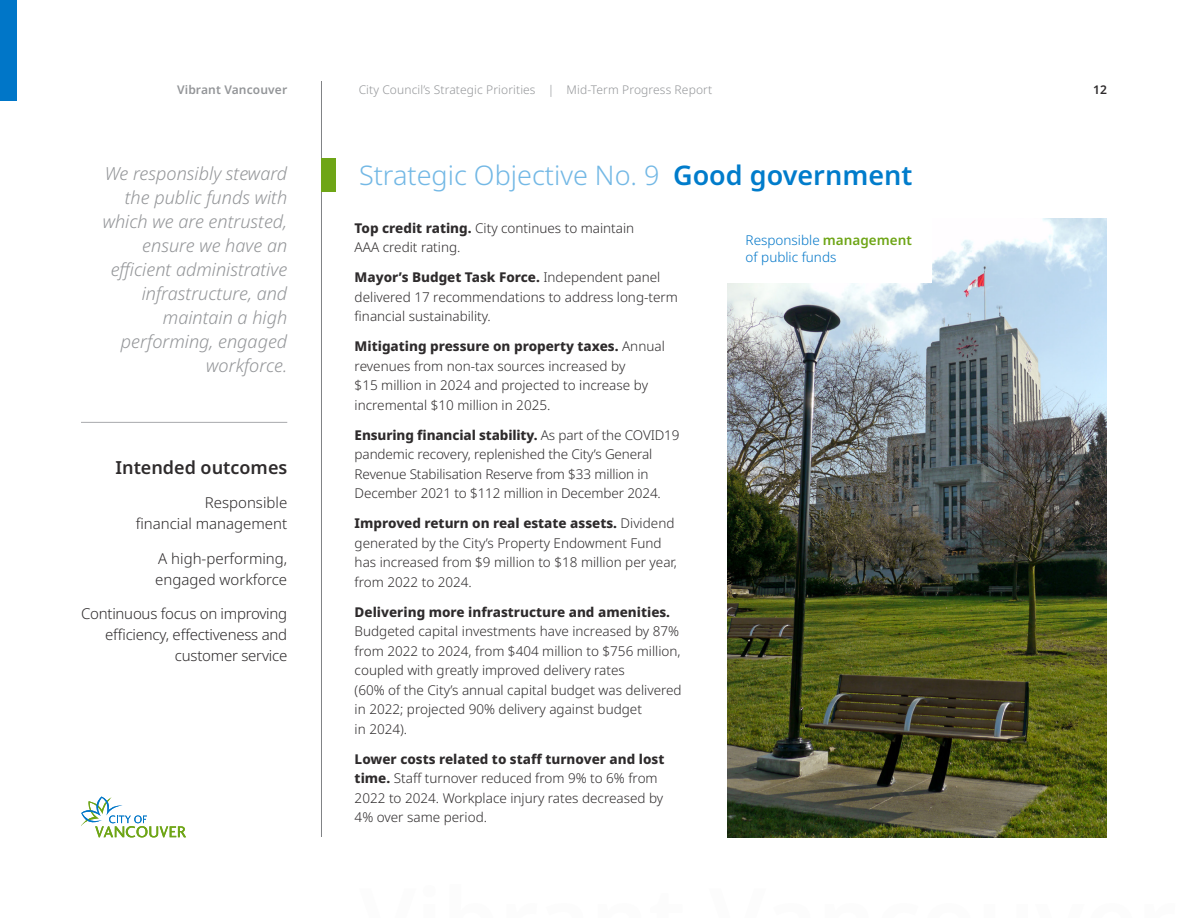
<style>
.page{position:relative;width:1188px;height:918px;background:#fff}
.page>*{position:absolute;margin:0;border:0;box-sizing:border-box;transform-origin:0 0}
._1_-_Title__D{font:300 27px "Noto Sans";color:#73b8e5}
._2_-_Subtitle__D{font:italic 300 18px/24px "Noto Sans";color:#939598;text-align:right}
._3_-_Heading__D{font:600 18px "Noto Sans";color:#2e2b2c}
._4_-_Goals__D{font:300 15px/21px "Noto Sans";letter-spacing:-.015em;color:#2e2b2c;text-align:right}
._6_-_Body__D{font:300 13.5px/19.5px "Noto Sans";color:#2e2b2c}
._8_-_Caption__D{font:300 13.5px/16.5px "Noto Sans";color:#0076c8}
.t1{font:300 12px "Noto Sans";letter-spacing:.01em;color:#939598}
.t2{font:600 12px "Noto Sans";letter-spacing:.01em;color:#939598}
.t3{font:600 12px "Noto Sans";color:#2e2b2c}
.s1{font-weight:600;color:#007ccb}
.s2{font-weight:800}
.s3{font-weight:600;color:#6ea516}
</style>
<div class="page">
<hr style="left:321px;top:81px;width:1px;height:756px;background:#808285">
<div style="left:322px;top:158px;width:14px;height:34px;background:#6ea516"></div>
<img style="left:728px;top:218px;width:379px;height:619px">
<hr style="left:81px;top:422px;width:206px;height:1px;background:#a8a9ad">
<div style="left:725px;top:216px;width:207px;height:66px;background:#fff"></div>
<svg style="left:81px;top:797px;width:105px;height:40px"></svg>
<div style="left:0;top:0;width:16px;height:101px;background:#0076c8"></div>
<p class="t2" style="left:177px;top:81px;width:112px">Vibrant Vancouver</p>
<p class="t1" style="left:359px;top:81px;width:355px">City Council’s Strategic Priorities | Mid-Term Progress Report</p>
<p class="t3" style="left:1093px;top:81px;width:15px">12</p>
<p class="_2_-_Subtitle__D" style="left:105px;top:162px;width:184px">We responsibly steward</p>
<p class="_1_-_Title__D" style="left:359px;top:156px;width:555px">Strategic Objective No. 9 <span class="s1">Good government</span></p>
<p class="_2_-_Subtitle__D" style="left:103px;top:186px;width:186px">the public funds with which we are entrusted, ensure we have an efficient administrative infrastructure, and maintain a high performing, engaged workforce.</p>
<p class="_6_-_Body__D" style="left:355px;top:218px;width:281px"><span class="s2">Top credit rating.</span> City continues to maintain<br>AAA credit rating.</p>
<p class="_6_-_Body__D" style="left:355px;top:268px;width:325px"><span class="s2">Mayor’s Budget Task Force.</span> Independent panel delivered 17 recommendations to address long-term financial sustainability.</p>
<p class="_6_-_Body__D" style="left:355px;top:337px;width:312px"><span class="s2">Mitigating pressure on property taxes.</span> Annual revenues from non-tax sources increased by<br>$15 million in 2024 and projected to increase by incremental $10 million in 2025.</p>
<p class="_6_-_Body__D" style="left:355px;top:425px;width:326px"><span class="s2">Ensuring financial stability.</span> As part of the COVID19 pandemic recovery, replenished the City’s General Revenue Stabilisation Reserve from $33 million in December 2021 to $112 million in December 2024.</p>
<p class="_6_-_Body__D" style="left:355px;top:514px;width:324px"><span class="s2">Improved return on real estate assets.</span> Dividend generated by the City’s Property Endowment Fund has increased from $9 million to $18 million per year, from 2022 to 2024.</p>
<p class="_6_-_Body__D" style="left:355px;top:602px;width:329px"><span class="s2">Delivering more infrastructure and amenities.<br></span>Budgeted capital investments have increased by 87% from 2022 to 2024, from $404 million to $756 million, coupled with greatly improved delivery rates<br>(60% of the City’s annual capital budget was delivered in 2022; projected 90% delivery against budget<br>in 2024).</p>
<p class="_6_-_Body__D" style="left:355px;top:749px;width:311px"><span class="s2">Lower costs related to staff turnover and lost time.</span> Staff turnover reduced from 9% to 6% from 2022 to 2024. Workplace injury rates decreased by 4% over same period.</p>
<p class="_8_-_Caption__D" style="left:746px;top:233px;width:168px">Responsible <span class="s3">management </span>of public funds</p>
<p class="_3_-_Heading__D" style="left:115px;top:455px;width:173px">Intended outcomes</p>
<p class="_4_-_Goals__D" style="left:136px;top:493px;width:153px">Responsible<br>financial management</p>
<p class="_4_-_Goals__D" style="left:155px;top:548px;width:134px;text-align:left">A high-performing, engaged workforce</p>
<p class="_4_-_Goals__D" style="left:81px;top:604px;width:208px">Continuous focus on improving efficiency, effectiveness and customer service</p>
</div>
